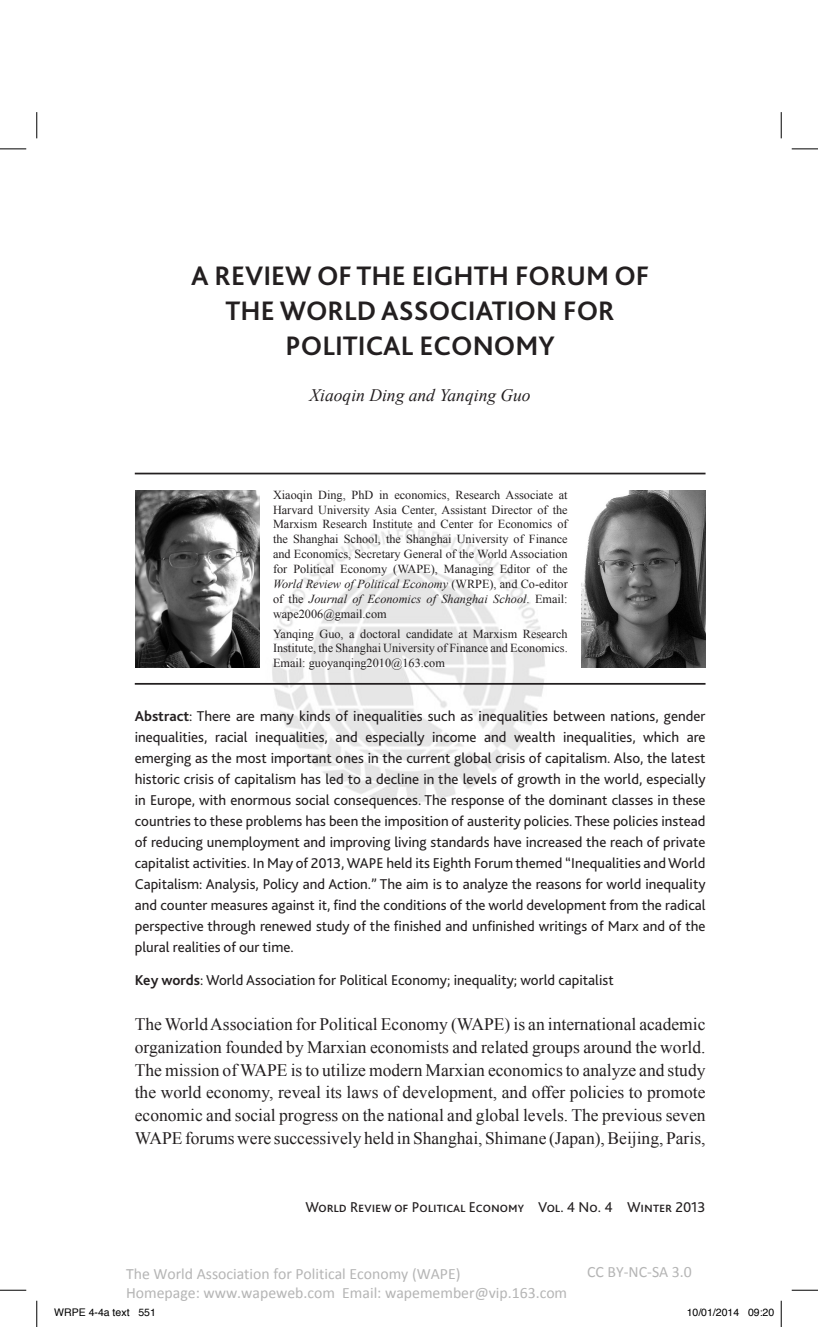
<style>
.page{position:relative;width:818px;height:1327px;background:#fff}
.page>*{position:absolute;margin:0;border:0;box-sizing:border-box;transform-origin:0 0}
.t1{font:700 28px/35px "Bliss 2";color:#231f20;text-align:center}
.t2{font:17.5px/22.8px "Times New Roman";color:#231f20;text-align:justify}
.t3{font:italic 17.5px "Times New Roman";color:#231f20}
.t4{font:15.75px/18.9px "Calibri";color:#b5b5b5}
.t5{font:14.88px/21px "Bliss 2";color:#231f20;text-align:justify}
.t6{font:12.25px/14.9px "Times New Roman";color:#231f20;text-align:justify}
.t7{font:10.5px "Helvetica";color:#000}
.s1{font-style:italic}
.s2{font-weight:700}
</style>
<div class="page">
<img style="left:266px;top:528px;width:286px;height:275px">
<img style="left:581px;top:490px;width:124px;height:177px">
<img style="left:135px;top:490px;width:124px;height:177px">
<hr style="left:135px;top:472px;width:570px;height:2px;background:#231f20">
<hr style="left:135px;top:683px;width:570px;height:1px;background:#231f20">
<svg style="left:0;top:149px;width:26px;height:1px"></svg>
<svg style="left:791px;top:149px;width:27px;height:1px"></svg>
<svg style="left:0;top:1289px;width:26px;height:1px"></svg>
<svg style="left:791px;top:1289px;width:27px;height:1px"></svg>
<svg style="left:36px;top:112px;width:1px;height:26px"></svg>
<svg style="left:36px;top:1300px;width:1px;height:27px"></svg>
<svg style="left:781px;top:112px;width:1px;height:26px"></svg>
<svg style="left:781px;top:1300px;width:1px;height:27px"></svg>
<p class="t1" style="left:191px;top:258px;width:460px">A REVIEW OF THE EIGHTH FORUM OF<br>THE WORLD ASSOCIATION FOR<br>POLITICAL ECONOMY</p>
<p class="t3" style="left:309px;top:383px;width:223px">Xiaoqin Ding and Yanqing Guo</p>
<p class="t6" style="left:273px;top:487px;width:296px">Xiaoqin Ding, PhD in economics, Research Associate at Harvard University Asia Center, Assistant Director of the Marxism Research Institute and Center for Economics of the Shanghai School, the Shanghai University of Finance and Economics, Secretary General of the World Association for Political Economy (WAPE), Managing Editor of the <span class="s1">World Review of Political Economy</span> (WRPE), and Co-editor of the <span class="s1">Journal of Economics of Shanghai School</span>. Email: wape2006@gmail.com</p>
<p class="t6" style="left:273px;top:626px;width:296px">Yanqing Guo, a doctoral candidate at Marxism Research Institute, the Shanghai University of Finance and Economics.<br>Email: guoyanqing2010@163.com</p>
<p class="t5" style="left:135px;top:705px;width:572px"><span class="s2">Abstract</span>: There are many kinds of inequalities such as inequalities between nations, gender inequalities, racial inequalities, and especially income and wealth inequalities, which are emerging as the most important ones in the current global crisis of capitalism. Also, the latest historic crisis of capitalism has led to a decline in the levels of growth in the world, especially in Europe, with enormous social consequences. The response of the dominant classes in these countries to these problems has been the imposition of austerity policies. These policies instead of reducing unemployment and improving living standards have increased the reach of private capitalist activities. In May of 2013, WAPE held its Eighth Forum themed “Inequalities and World Capitalism: Analysis, Policy and Action.” The aim is to analyze the reasons for world inequality and counter measures against it, find the conditions of the world development from the radical perspective through renewed study of the finished and unfinished writings of Marx and of the plural realities of our time.</p>
<p class="t5" style="left:135px;top:968px;width:480px"><span class="s2">Key words</span>: World Association for Political Economy; inequality; world capitalist</p>
<p class="t2" style="left:135px;top:1012px;width:572px">The World Association for Political Economy (WAPE) is an international academic organization founded by Marxian economists and related groups around the world.<br>The mission of WAPE is to utilize modern Marxian economics to analyze and study the world economy, reveal its laws of development, and offer policies to promote economic and social progress on the national and global levels. The previous seven WAPE forums were successively held in Shanghai, Shimane (Japan), Beijing, Paris,</p>
<p class="t5" style="left:305px;top:1195px;width:402px">World Review of Political Economy Vol. 4 No. 4 Winter 2013</p>
<p class="t4" style="left:126px;top:1264px;width:442px">The World Association for Political Economy (WAPE)<br>Homepage: www.wapeweb.com Email: wapemember@vip.163.com</p>
<p class="t4" style="left:587px;top:1262px;width:106px">CC BY-NC-SA 3.0</p>
<p class="t7" style="left:54px;top:1304px;width:103px">WRPE 4-4a text 551</p>
<p class="t7" style="left:686px;top:1304px;width:89px">10/01/2014 09:20</p>
</div>
